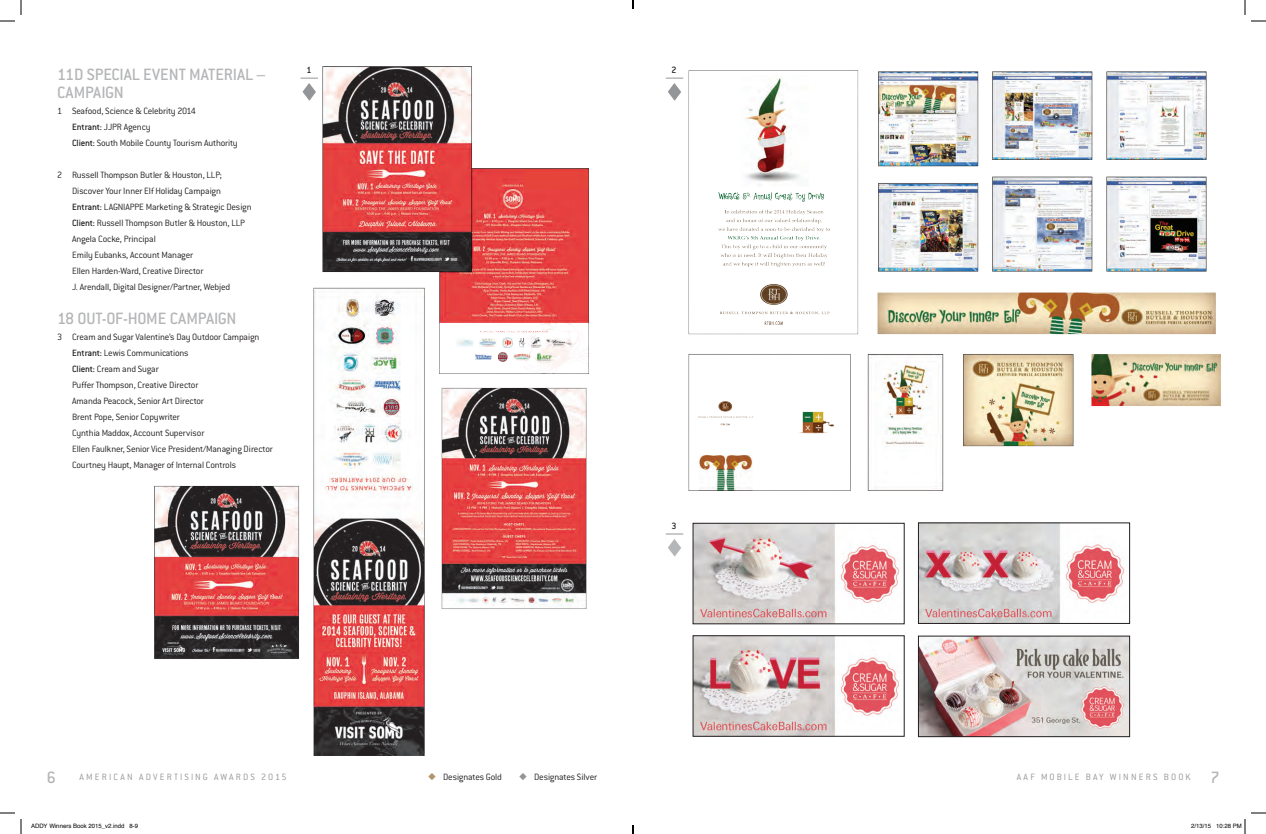
<style>
.page{position:relative;width:1266px;height:834px;background:#fff}
.page>*{position:absolute;margin:0;border:0;box-sizing:border-box;transform-origin:0 0}
.t1{font:500 18px/18px "Conduit WNT";color:#b5b6b8}
.t2{font:500 18px "Conduit WNT";letter-spacing:-.02em;color:#b5b6b8}
.t3{font:300 10px "Conduit WNT";letter-spacing:-.015em;color:#231f20}
.t4{font:300 10px "Conduit WNT";letter-spacing:.21em;color:#939598}
.t5{font:500 10px "Conduit WNT";color:#231f20}
.t6{font:6px "Helvetica";color:#000}
.s1{font-weight:500}
.s2{color:#b0946d}
.s3{color:#939598}
</style>
<div class="page">
<img style="left:155px;top:66px;width:433px;height:689px">
<svg style="left:301px;top:78px;width:17px;height:23px"></svg>
<svg style="left:666px;top:78px;width:17px;height:23px"></svg>
<img style="left:695px;top:525px;width:205px;height:97px">
<div style="left:693px;top:523px;width:211px;height:101px;border:1px solid #231f20"></div>
<img style="left:695px;top:638px;width:205px;height:96px">
<img style="left:920px;top:525px;width:205px;height:97px">
<div style="left:918px;top:523px;width:212px;height:101px;border:1px solid #231f20"></div>
<img style="left:920px;top:638px;width:208px;height:97px">
<div style="left:918px;top:636px;width:212px;height:101px;border:1px solid #231f20"></div>
<svg style="left:666px;top:534px;width:17px;height:23px"></svg>
<img style="left:688px;top:70px;width:533px;height:421px">
<svg style="left:0;top:0;width:22px;height:22px"></svg>
<svg style="left:0;top:812px;width:22px;height:22px"></svg>
<svg style="left:1244px;top:0;width:22px;height:22px"></svg>
<svg style="left:1244px;top:812px;width:22px;height:22px"></svg>
<svg style="left:632px;top:0;width:2px;height:9px"></svg>
<svg style="left:632px;top:825px;width:2px;height:9px"></svg>
<p class="t1" style="left:57px;top:65px;width:210px">11D SPECIAL EVENT MATERIAL –<br>CAMPAIGN</p>
<p class="t3" style="left:57px;top:105px;width:140px">1 Seafood, Science &amp; Celebrity 2014</p>
<p class="t3" style="left:72px;top:121px;width:80px"><span class="s1">Entrant:</span> JJPR Agency</p>
<p class="t3" style="left:72px;top:137px;width:167px"><span class="s1">Client:</span> South Mobile County Tourism Authority</p>
<p class="t3" style="left:57px;top:169px;width:167px">2 Russell Thompson Butler &amp; Houston, LLP;</p>
<p class="t3" style="left:72px;top:185px;width:151px">Discover Your Inner Elf Holiday Campaign</p>
<p class="t3" style="left:72px;top:201px;width:181px"><span class="s1">Entrant:</span> LAGNIAPPE Marketing &amp; Strategic Design</p>
<p class="t3" style="left:72px;top:217px;width:174px"><span class="s1">Client:</span> Russell Thompson Butler &amp; Houston, LLP</p>
<p class="t3" style="left:72px;top:233px;width:85px">Angela Cocke, Principal</p>
<p class="t3" style="left:72px;top:249px;width:123px">Emily Eubanks, Account Manager</p>
<p class="t3" style="left:72px;top:265px;width:133px">Ellen Harden-Ward, Creative Director</p>
<p class="t3" style="left:72px;top:281px;width:160px">J. Arendall, Digital Designer/Partner, Webjed</p>
<p class="t2" style="left:57px;top:308px;width:181px">18 OUT-OF-HOME CAMPAIGN</p>
<p class="t3" style="left:57px;top:331px;width:204px">3 Cream and Sugar Valentine’s Day Outdoor Campaign</p>
<p class="t3" style="left:72px;top:347px;width:118px"><span class="s1">Entrant:</span> Lewis Communications</p>
<p class="t3" style="left:72px;top:363px;width:88px"><span class="s1">Client:</span> Cream and Sugar</p>
<p class="t3" style="left:72px;top:379px;width:128px">Puffer Thompson, Creative Director</p>
<p class="t3" style="left:72px;top:395px;width:133px">Amanda Peacock, Senior Art Director</p>
<p class="t3" style="left:72px;top:411px;width:109px">Brent Pope, Senior Copywriter</p>
<p class="t3" style="left:72px;top:427px;width:134px">Cynthia Maddox, Account Supervisor</p>
<p class="t3" style="left:72px;top:443px;width:202px">Ellen Faulkner, Senior Vice President/Managing Director</p>
<p class="t3" style="left:72px;top:459px;width:166px">Courtney Haupt, Manager of Internal Controls</p>
<p class="t5" style="left:306px;top:64px;width:7px">1</p>
<p class="t5" style="left:672px;top:64px;width:7px">2</p>
<p class="t5" style="left:672px;top:520px;width:7px">3</p>
<p class="t1" style="left:47px;top:768px;width:11px">6</p>
<p class="t4" style="left:79px;top:771px;width:209px">AMERICAN ADVERTISING AWARDS 2015</p>
<p class="t4" style="left:1017px;top:771px;width:175px">AAF MOBILE BAY WINNERS BOOK</p>
<p class="t1" style="left:1210px;top:768px;width:11px">7</p>
<p class="t3" style="left:428px;top:771px;width:75px"><span class="s2">◆</span> Designates Gold</p>
<p class="t3" style="left:519px;top:771px;width:79px"><span class="s3">◆</span> Designates Silver</p>
<p class="t6" style="left:31px;top:821px;width:109px">ADDY Winners Book 2015_v2.indd 8-9</p>
<p class="t6" style="left:1191px;top:821px;width:52px">2/13/15 10:28 PM</p>
</div>
